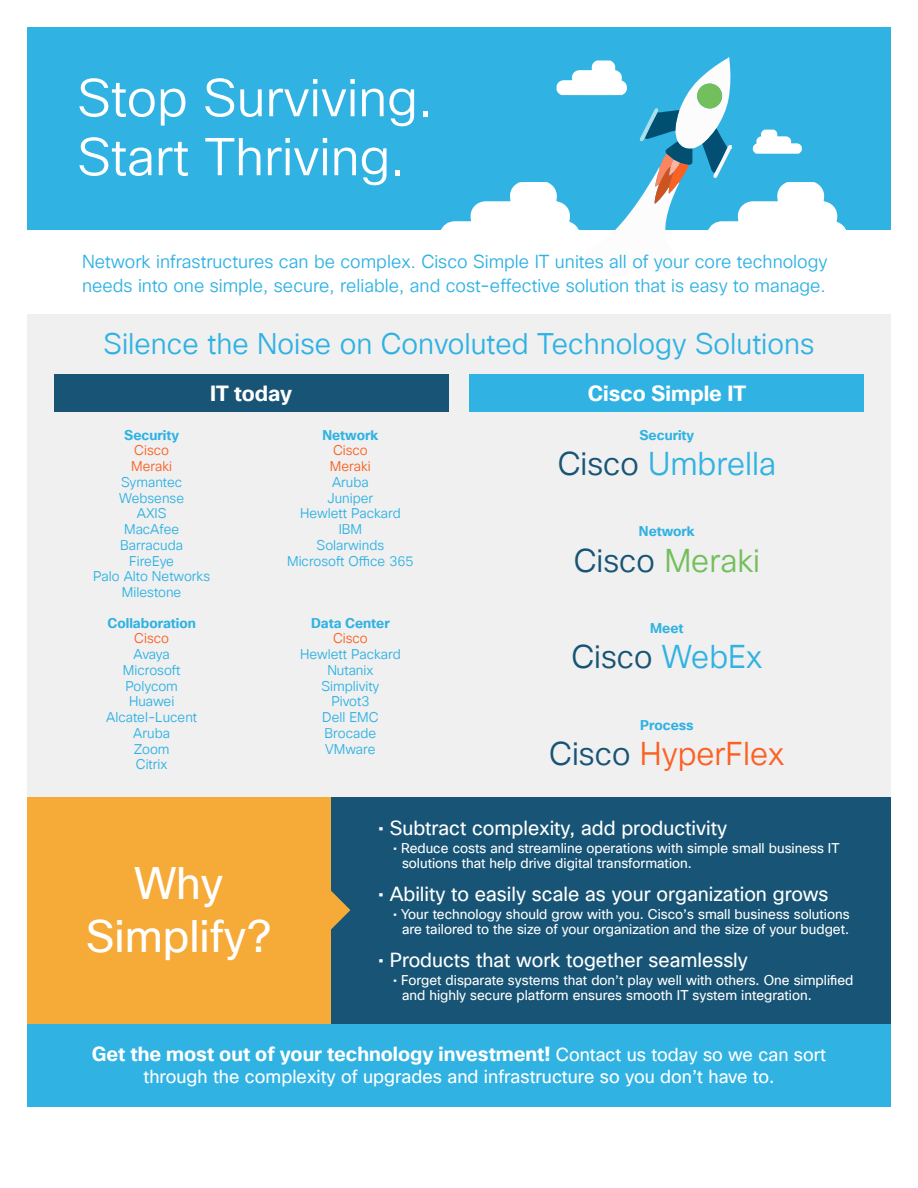
<style>
.page{position:relative;width:918px;height:1188px;background:#fff}
.page>*{position:absolute;margin:0;border:0;box-sizing:border-box;transform-origin:0 0}
.t1{font:300 51.75px/58.9px "Cisco Sans Global";color:#fff}
.t2{font:43.5px/52.5px "Cisco Sans Global";color:#fff;text-align:center}
.t3{font:300 31.5px "Cisco Sans Global";color:#fc6124}
.t4{font:300 31.5px "Cisco Sans Global";color:#30b2e3}
.t5{font:300 31.5px "Cisco Sans Global";color:#73bf5c}
.t6{font:300 31.5px "Cisco Sans Global";color:#175475}
.t7{font:300 28.5px "Cisco Sans Global";color:#30b2e3}
.t8{font:700 21px "Cisco Sans Global";color:#fff}
.t9{font:19.5px "Cisco Sans Global";color:#fff}
.t10{font:700 19.5px "Cisco Sans Global";color:#fff}
.t11{font:300 18px/24.6px "Cisco Sans Global";color:#30b2e3}
.t12{font:18px "Cisco Sans Global";color:#fff}
.t13{font:13.5px/15px "Cisco Sans Global";color:#fff}
.t14{font:300 13.5px/15.8px "Cisco Sans Global";color:#30b2e3;text-align:center}
.t15{font:700 13.5px "Cisco Sans Global";color:#30b2e3}
.t16{font:300 13.5px/15.8px "Cisco Sans Global";color:#fc6124}
.s1{color:#175475}
.s2{color:#30b2e3}
.s3{font-weight:400;font-size:18px}
</style>
<div class="page">
<div style="left:27px;top:27px;width:864px;height:1080px;background:#30b2e3"></div>
<div style="left:27px;top:314px;width:864px;height:484px;background:#f0f0f0"></div>
<div style="left:27px;top:231px;width:864px;height:83px;background:#fff"></div>
<div style="left:317px;top:798px;width:574px;height:226px;background:#175475"></div>
<svg style="left:440px;top:57px;width:408px;height:174px"></svg>
<svg style="left:331px;top:891px;width:19px;height:39px"></svg>
<div style="left:27px;top:798px;width:304px;height:226px;background:#f6ab39"></div>
<div style="left:54px;top:374px;width:394px;height:38px;background:#175475"></div>
<div style="left:470px;top:374px;width:394px;height:38px;background:#30b2e3"></div>
<h1 class="t1" style="left:77px;top:69px;width:357px">Stop Surviving.<br>Start Thriving.</h1>
<h3 class="t11" style="left:82px;top:249px;width:747px">Network infrastructures can be complex. Cisco Simple IT unites all of your core technology needs into one simple, secure, reliable, and cost-effective solution that is easy to manage.</h3>
<h3 class="t7" style="left:104px;top:327px;width:712px">Silence the Noise on Convoluted Technology Solutions</h3>
<h3 class="t8" style="left:210px;top:381px;width:83px">IT today</h3>
<h3 class="t8" style="left:588px;top:381px;width:160px">Cisco Simple IT</h3>
<p class="t15" style="left:124px;top:427px;width:56px">Security</p>
<p class="t16" style="left:131px;top:443px;width:43px">Cisco<br>Meraki</p>
<p class="t14" style="left:93px;top:474px;width:119px">Symantec<br>Websense<br>AXIS<br>MacAfee<br>Barracuda<br>FireEye<br>Palo Alto Networks<br>Milestone</p>
<p class="t15" style="left:107px;top:615px;width:90px">Collaboration</p>
<p class="t16" style="left:134px;top:631px;width:36px">Cisco</p>
<p class="t14" style="left:106px;top:647px;width:92px">Avaya<br>Microsoft<br>Polycom<br>Huawei<br>Alcatel-Lucent<br>Aruba<br>Zoom<br>Citrix</p>
<p class="t15" style="left:322px;top:427px;width:57px">Network</p>
<p class="t16" style="left:330px;top:443px;width:43px">Cisco<br>Meraki</p>
<p class="t14" style="left:287px;top:474px;width:128px">Aruba<br>Juniper<br>Hewlett Packard<br>IBM<br>Solarwinds<br>Microsoft Office 365</p>
<p class="t15" style="left:311px;top:615px;width:80px">Data Center</p>
<p class="t16" style="left:333px;top:631px;width:36px">Cisco</p>
<p class="t14" style="left:300px;top:647px;width:102px">Hewlett Packard<br>Nutanix<br>Simplivity<br>Pivot3<br>Dell EMC<br>Brocade<br>VMware</p>
<p class="t15" style="left:639px;top:427px;width:56px">Security</p>
<h3 class="t4" style="left:558px;top:446px;width:220px"><span class="s1">Cisco</span> Umbrella</h3>
<p class="t15" style="left:639px;top:524px;width:57px">Network</p>
<h3 class="t5" style="left:574px;top:543px;width:188px"><span class="s1">Cisco</span> Meraki</h3>
<p class="t15" style="left:650px;top:620px;width:35px">Meet</p>
<h3 class="t6" style="left:571px;top:639px;width:193px">Cisco <span class="s2">WebEx</span></h3>
<p class="t15" style="left:640px;top:717px;width:55px">Process</p>
<h3 class="t3" style="left:549px;top:736px;width:237px"><span class="s1">Cisco</span> HyperFlex</h3>
<h2 class="t2" style="left:86px;top:858px;width:187px">Why<br>Simplify?</h2>
<h3 class="t9" style="left:378px;top:817px;width:351px">• Subtract complexity, add productivity</h3>
<p class="t13" style="left:402px;top:841px;width:439px;text-indent:-9px">• Reduce costs and streamline operations with simple small business IT solutions that help drive digital transformation.</p>
<h3 class="t9" style="left:378px;top:883px;width:452px">• Ability to easily scale as your organization grows</h3>
<p class="t13" style="left:393px;top:907px;width:458px;text-align:right">• Your technology should grow with you. Cisco’s small business solutions are tailored to the size of your organization and the size of your budget.</p>
<h3 class="t9" style="left:378px;top:949px;width:371px">• Products that work together seamlessly</h3>
<p class="t13" style="left:402px;top:972px;width:453px;text-indent:-9px">• Forget disparate systems that don’t play well with others. One simplified and highly secure platform ensures smooth IT system integration.</p>
<h3 class="t10" style="left:92px;top:1043px;width:736px">Get the most out of your technology investment! <span class="s3">Contact us today so we can sort</span></h3>
<h3 class="t12" style="left:144px;top:1066px;width:632px">through the complexity of upgrades and infrastructure so you don’t have to.</h3>
</div>
